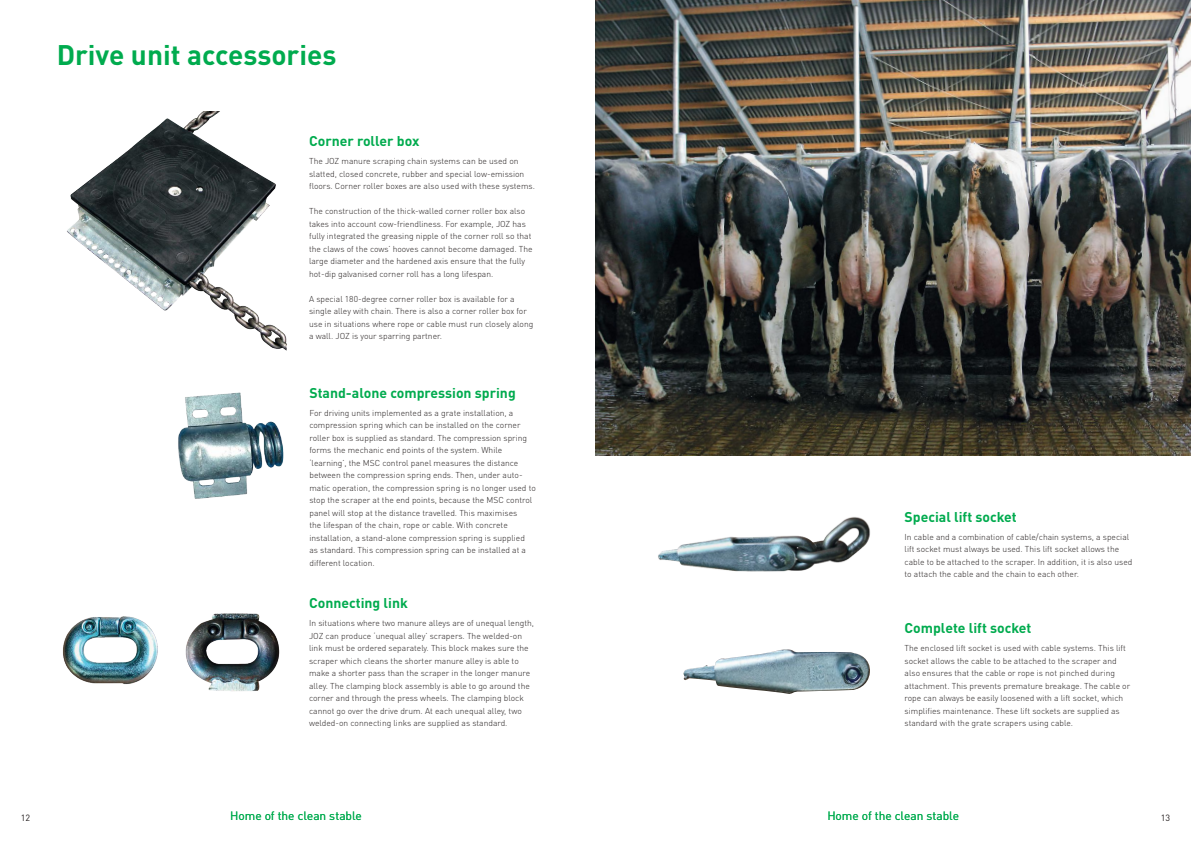
<style>
.page{position:relative;width:1191px;height:842px;background:#fff}
.page>*{position:absolute;margin:0;border:0;box-sizing:border-box;transform-origin:0 0}
.t1{font:700 28px "DIN Pro";color:#00ab4e}
.t2{font:700 14px "DIN Pro";color:#00ab4e}
.t3{font:12px "DIN Pro";letter-spacing:-.005em;color:#00ab4e}
.t4{font:9px "DIN Pro";color:#241f1f}
.t5{font:300 8.5px/12.5px "DIN Pro";color:#241f1f}
</style>
<div class="page">
<img style="left:178px;top:392px;width:106px;height:107px">
<img style="left:185px;top:613px;width:95px;height:78px">
<img style="left:62px;top:616px;width:96px;height:68px">
<img style="left:595px;top:0;width:596px;height:455px">
<img style="left:67px;top:112px;width:219px;height:238px">
<img style="left:658px;top:517px;width:212px;height:55px">
<img style="left:683px;top:649px;width:187px;height:45px">
<h1 class="t1" style="left:57px;top:32px;width:281px">Drive unit accessories</h1>
<h2 class="t2" style="left:309px;top:129px;width:112px">Corner roller box</h2>
<p class="t5" style="left:309px;top:154px;width:227px">The JOZ manure scraping chain systems can be used on slatted, closed concrete, rubber and special low-emission floors. Corner roller boxes are also used with these systems.</p>
<p class="t5" style="left:309px;top:204px;width:225px">The construction of the thick-walled corner roller box also takes into account cow-friendliness. For example, JOZ has fully integrated the greasing nipple of the corner roll so that the claws of the cows’ hooves cannot become damaged. The large diameter and the hardened axis ensure that the fully hot-dip galvanised corner roll has a long lifespan.</p>
<p class="t5" style="left:309px;top:292px;width:226px">A special 180-degree corner roller box is available for a single alley with chain. There is also a corner roller box for use in situations where rope or cable must run closely along a wall. JOZ is your sparring partner.</p>
<h2 class="t2" style="left:309px;top:381px;width:208px">Stand-alone compression spring</h2>
<p class="t5" style="left:309px;top:406px;width:228px">For driving units implemented as a grate installation, a compression spring which can be installed on the corner roller box is supplied as standard. The compression spring forms the mechanic end points of the system. While ‘learning’, the MSC control panel measures the distance between the compression spring ends. Then, under auto&shy;matic operation, the compression spring is no longer used to stop the scraper at the end points, because the MSC control panel will stop at the distance travelled. This maximises<br>the lifespan of the chain, rope or cable. With concrete installation, a stand-alone compression spring is supplied<br>as standard. This compression spring can be installed at a different location.</p>
<h2 class="t2" style="left:309px;top:591px;width:100px">Connecting link</h2>
<p class="t5" style="left:309px;top:616px;width:226px">In situations where two manure alleys are of unequal length, JOZ can produce ‘unequal alley’ scrapers. The welded-on link must be ordered separately. This block makes sure the scraper which cleans the shorter manure alley is able to make a shorter pass than the scraper in the longer manure alley. The clamping block assembly is able to go around the corner and through the press wheels. The clamping block cannot go over the drive drum. At each unequal alley, two welded-on connecting links are supplied as standard.</p>
<h2 class="t2" style="left:904px;top:505px;width:114px">Special lift socket</h2>
<p class="t5" style="left:904px;top:530px;width:229px">In cable and a combination of cable/chain systems, a special lift socket must always be used. This lift socket allows the cable to be attached to the scraper. In addition, it is also used to attach the cable and the chain to each other.</p>
<h2 class="t2" style="left:904px;top:616px;width:128px">Complete lift socket</h2>
<p class="t5" style="left:904px;top:641px;width:227px">The enclosed lift socket is used with cable systems. This lift socket allows the cable to be attached to the scraper and also ensures that the cable or rope is not pinched during attachment. This prevents premature breakage. The cable or rope can always be easily loosened with a lift socket, which simplifies maintenance. These lift sockets are supplied as standard with the grate scrapers using cable.</p>
<p class="t4" style="left:21px;top:811px;width:11px">12</p>
<h3 class="t3" style="left:230px;top:806px;width:133px">Home of the clean stable</h3>
<h3 class="t3" style="left:827px;top:806px;width:133px">Home of the clean stable</h3>
<p class="t4" style="left:1160px;top:811px;width:11px">13</p>
</div>
